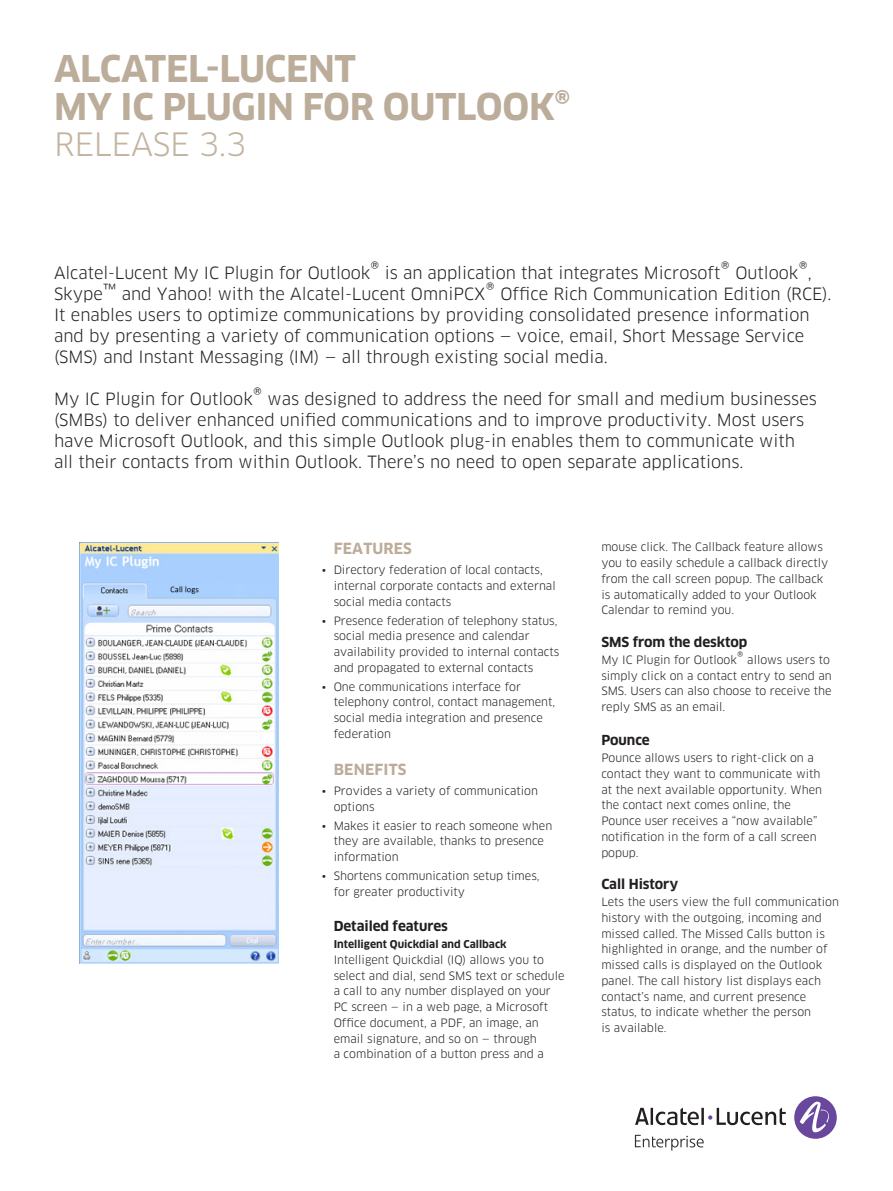
<style>
.page{position:relative;width:893px;height:1191px;background:#fff}
.page>*{position:absolute;margin:0;border:0;box-sizing:border-box;transform-origin:0 0}
.Title_1{font:700 36px/37.5px "Clan OT";letter-spacing:-.01em;color:#bcac9a}
.Sub_title_and_or_Rel{font:31.5px "Clan OT";letter-spacing:-.01em;color:#c3b4a2}
.Intro_bloc{font:16.5px/21px "Clan OT";color:#231f20}
.Head_1{font:700 15px "Clan OT";letter-spacing:.01em;color:#bcac9a}
.Head_2{font:700 13.5px "Clan OT";letter-spacing:-.005em;color:#231f20}
.Body{font:11.25px/15.8px "Clan OT";color:#231f20}
.Body_bullet{font:11.25px/15.8px "Clan OT";color:#231f20}
.Head_2-2{font:11.25px/15.8px "Clan OT";color:#231f20}
.Body-2{font:700 10.5px "Clan OT";color:#231f20}
.s1{font-size:21px}
.s2{font-size:15px}
</style>
<div class="page">
<svg style="left:635px;top:1134px;width:69px;height:16px"></svg>
<div style="left:794px;top:1096px;width:43px;height:42px;background:#69479c;border-radius:50%"></div>
<svg style="left:800px;top:1101px;width:32px;height:32px"></svg>
<svg style="left:635px;top:1107px;width:151px;height:18px"></svg>
<img style="left:79px;top:542px;width:199px;height:421px">
<p class="Title_1" style="left:54px;top:51px;width:518px">ALCATEL-LUCENT<br>MY IC PLUGIN FOR OUTLOOK®</p>
<p class="Sub_title_and_or_Rel" style="left:54px;top:125px;width:194px">RELEASE 3.3</p>
<p class="Intro_bloc" style="left:54px;top:262px;width:779px">Alcatel-Lucent My IC Plugin for Outlook<span class="s1">®</span> is an application that integrates Microsoft<span class="s1">®</span> Outlook<span class="s1">®</span>, Skype<span class="s1">™</span> and Yahoo! with the Alcatel-Lucent OmniPCX<span class="s1">®</span> Office Rich Communication Edition (RCE).<br>It enables users to optimize communications by providing consolidated presence information and by presenting a variety of communication options — voice, email, Short Message Service (SMS) and Instant Messaging (IM) — all through existing social media.</p>
<p class="Intro_bloc" style="left:54px;top:388px;width:764px">My IC Plugin for Outlook<span class="s1">®</span> was designed to address the need for small and medium businesses (SMBs) to deliver enhanced unified communications and to improve productivity. Most users have Microsoft Outlook, and this simple Outlook plug-in enables them to communicate with all their contacts from within Outlook. There’s no need to open separate applications.</p>
<p class="Head_1" style="left:334px;top:540px;width:80px">FEATURES</p>
<p class="Body_bullet" style="left:334px;top:562px;width:223px;text-indent:-12px">• Directory federation of local contacts, internal corporate contacts and external social media contacts</p>
<p class="Body_bullet" style="left:334px;top:612px;width:227px;text-indent:-12px">• Presence federation of telephony status, social media presence and calendar availability provided to internal contacts and propagated to external contacts</p>
<p class="Body_bullet" style="left:334px;top:678px;width:223px;text-indent:-12px">• One communications interface for telephony control, contact management, social media integration and presence federation</p>
<p class="Head_1" style="left:334px;top:760px;width:74px">BENEFITS</p>
<p class="Body_bullet" style="left:334px;top:783px;width:206px;text-indent:-12px">• Provides a variety of communication options</p>
<p class="Body_bullet" style="left:334px;top:817px;width:220px;text-indent:-12px">• Makes it easier to reach someone when they are available, thanks to presence information</p>
<p class="Body_bullet" style="left:334px;top:867px;width:207px;text-indent:-12px">• Shortens communication setup times, for greater productivity</p>
<p class="Head_2" style="left:334px;top:918px;width:116px">Detailed features</p>
<p class="Body-2" style="left:334px;top:938px;width:175px">Intelligent Quickdial and Callback</p>
<p class="Body" style="left:334px;top:951px;width:232px">Intelligent Quickdial (IQ) allows you to select and dial, send SMS text or schedule a call to any number displayed on your PC screen — in a web page, a Microsoft Office document, a PDF, an image, an email signature, and so on — through<br>a combination of a button press and a</p>
<p class="Body" style="left:601px;top:539px;width:228px">mouse click. The Callback feature allows you to easily schedule a callback directly from the call screen popup. The callback is automatically added to your Outlook Calendar to remind you.</p>
<p class="Head_2" style="left:601px;top:633px;width:148px">SMS from the desktop</p>
<p class="Head_2-2" style="left:601px;top:652px;width:232px">My IC Plugin for Outlook<span class="s2">®</span> allows users to simply click on a contact entry to send an SMS. Users can also choose to receive the reply SMS as an email.</p>
<p class="Head_2" style="left:601px;top:732px;width:50px">Pounce</p>
<p class="Body" style="left:601px;top:750px;width:222px">Pounce allows users to right-click on a contact they want to communicate with at the next available opportunity. When the contact next comes online, the Pounce user receives a “now available” notification in the form of a call screen popup.</p>
<p class="Head_2" style="left:601px;top:876px;width:78px">Call History</p>
<p class="Body" style="left:601px;top:894px;width:239px">Lets the users view the full communication history with the outgoing, incoming and missed called. The Missed Calls button is highlighted in orange, and the number of missed calls is displayed on the Outlook panel. The call history list displays each contact’s name, and current presence status, to indicate whether the person<br>is available.</p>
</div>
